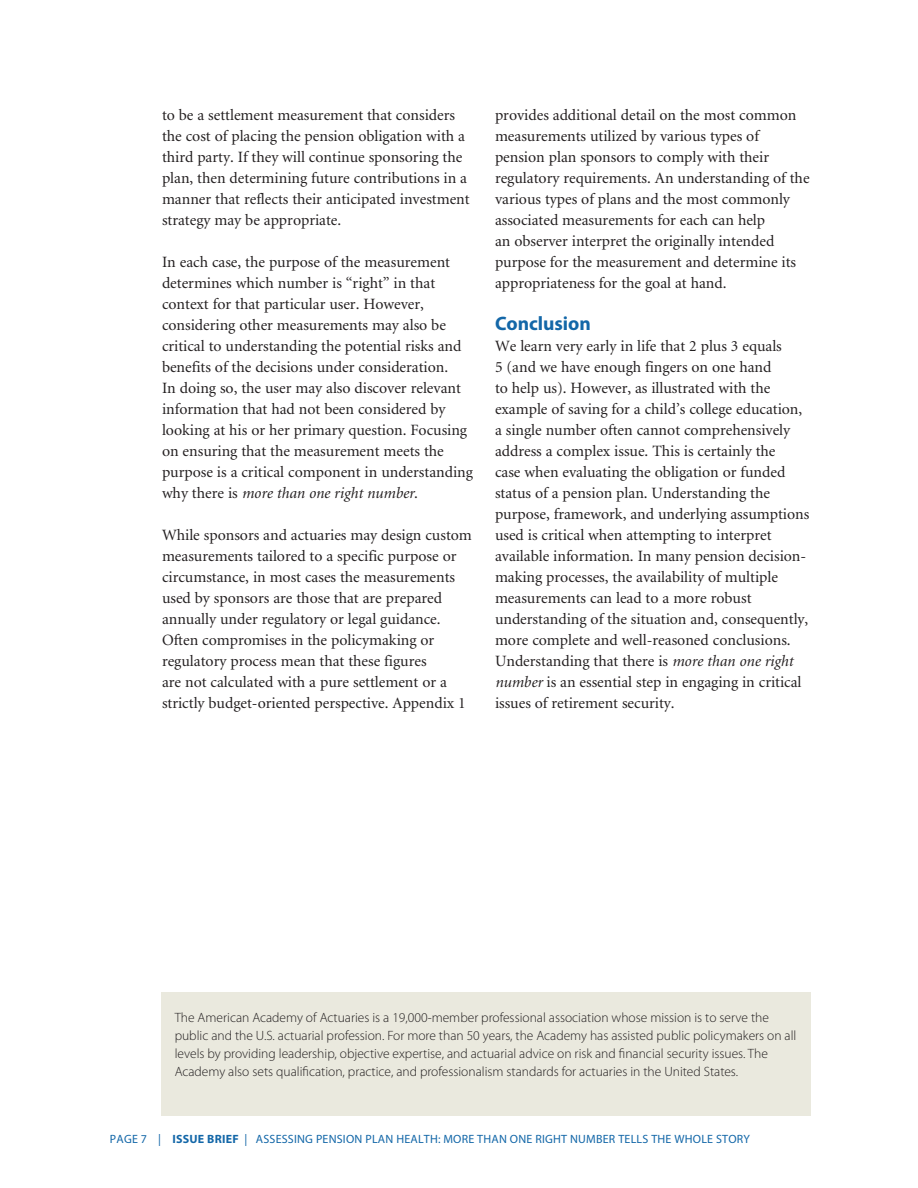
<style>
.page{position:relative;width:918px;height:1188px;background:#fff}
.page>*{position:absolute;margin:0;border:0;box-sizing:border-box;transform-origin:0 0}
.subhead{font:700 19.5px "Myriad Pro";color:#1367a8}
.text{font:15.75px/21px "Minion";color:#231f20}
.t1{font:300 13.5px/18px "Myriad Pro";color:#231f20}
.text-2{font:12px "Myriad Pro";letter-spacing:.02em;color:#1367a8}
.s1{font-style:italic}
.s2{font-weight:700}
</style>
<div class="page">
<div style="left:161px;top:992px;width:650px;height:124px;background:#eae9de"></div>
<p class="text" style="left:162px;top:105px;width:309px">to be a settlement measurement that considers the cost of placing the pension obligation with a third party. If they will continue sponsoring the plan, then determining future contributions in a manner that reflects their anticipated investment strategy may be appropriate.</p>
<p class="text" style="left:162px;top:252px;width:312px">In each case, the purpose of the measurement determines which number is “right” in that context for that particular user. However, considering other measurements may also be critical to understanding the potential risks and benefits of the decisions under consideration.<br>In doing so, the user may also discover relevant information that had not been considered by looking at his or her primary question. Focusing on ensuring that the measurement meets the purpose is a critical component in understanding why there is <span class="s1">more than one right number</span>.</p>
<p class="text" style="left:162px;top:525px;width:311px">While sponsors and actuaries may design custom measurements tailored to a specific purpose or circumstance, in most cases the measurements used by sponsors are those that are prepared annually under regulatory or legal guidance.<br>Often compromises in the policymaking or regulatory process mean that these figures<br>are not calculated with a pure settlement or a strictly budget-oriented perspective. Appendix 1</p>
<p class="text" style="left:495px;top:105px;width:316px">provides additional detail on the most common measurements utilized by various types of pension plan sponsors to comply with their regulatory requirements. An understanding of the various types of plans and the most commonly associated measurements for each can help<br>an observer interpret the originally intended purpose for the measurement and determine its appropriateness for the goal at hand.</p>
<p class="subhead" style="left:495px;top:311px;width:97px">Conclusion</p>
<p class="text" style="left:495px;top:336px;width:316px">We learn very early in life that 2 plus 3 equals<br>5 (and we have enough fingers on one hand<br>to help us). However, as illustrated with the example of saving for a child’s college education, a single number often cannot comprehensively address a complex issue. This is certainly the<br>case when evaluating the obligation or funded status of a pension plan. Understanding the purpose, framework, and underlying assumptions used is critical when attempting to interpret available information. In many pension decision&shy;making processes, the availability of multiple measurements can lead to a more robust understanding of the situation and, consequently, more complete and well-reasoned conclusions.<br>Understanding that there is <span class="s1">more than one right number</span> is an essential step in engaging in critical issues of retirement security.</p>
<p class="t1" style="left:175px;top:1009px;width:623px">The American Academy of Actuaries is a 19,000-member professional association whose mission is to serve the public and the U.S. actuarial profession. For more than 50 years, the Academy has assisted public policymakers on all levels by providing leadership, objective expertise, and actuarial advice on risk and financial security issues. The Academy also sets qualification, practice, and professionalism standards for actuaries in the United States.</p>
<p class="text-2" style="left:110px;top:1132px;width:642px">PAGE 7 | <span class="s2">ISSUE BRIEF</span> | ASSESSING PENSION PLAN HEALTH: MORE THAN ONE RIGHT NUMBER TELLS THE WHOLE STORY</p>
</div>
